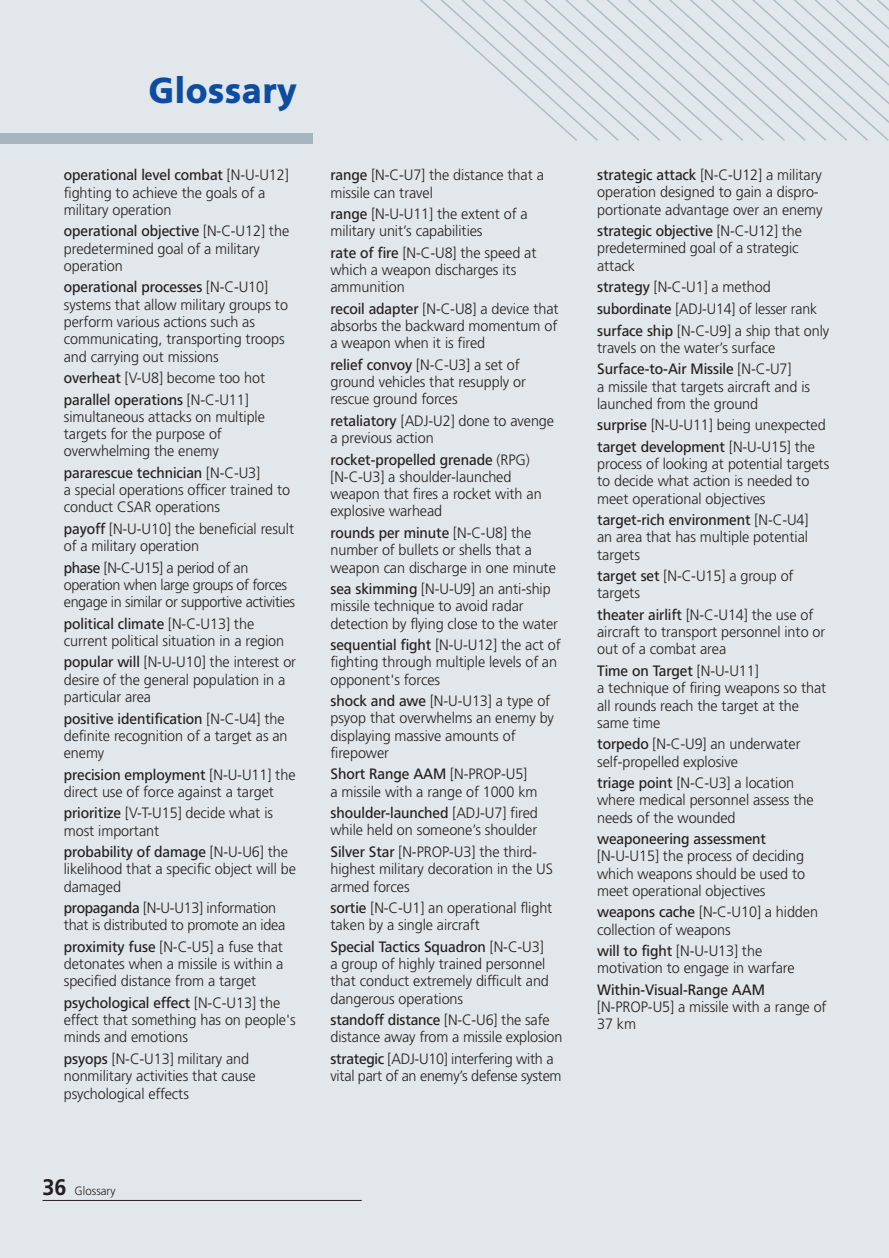
<style>
.page{position:relative;width:889px;height:1258px;background:#fff}
.page>*{position:absolute;margin:0;border:0;box-sizing:border-box;transform-origin:0 0}
.t1{font:900 36px "PF Catalog";color:#0d4da1;scale:.96 1}
.t2{font:300 15px/17.2px "PF Catalog";letter-spacing:-.005em;color:#231f20;scale:.96 1}
.t3{font:300 15px/17.2px "PF Catalog";letter-spacing:-.025em;color:#231f20;scale:.96 1}
.t4{font:15px "PF Catalog";letter-spacing:-.005em;color:#231f20;scale:.96 1}
.t5{font:300 12px "PF Catalog";color:#231f20;scale:.96 1}
.s1{font-weight:400}
.s2{font-weight:700;font-size:22.5px}
</style>
<div class="page">
<div style="left:0;top:0;width:888px;height:1257px;background:#e1e7ea"></div>
<div style="left:0;top:133px;width:313px;height:10px;background:#a7b6be"></div>
<hr style="left:43px;top:1199px;width:318px;height:1px;background:#231f20">
<svg style="left:420px;top:0;width:469px;height:142px"></svg>
<h1 class="t1" style="left:148px;top:69px;width:157px">Glossary</h1>
<p class="t2" style="left:64px;top:167px;width:236px"><span class="s1">operational level combat</span> [N-U-U12] fighting to achieve the goals of a military operation</p>
<p class="t2" style="left:64px;top:223px;width:236px"><span class="s1">operational objective</span> [N-C-U12] the predetermined goal of a military operation</p>
<p class="t2" style="left:64px;top:279px;width:235px"><span class="s1">operational processes</span> [N-C-U10] systems that allow military groups to perform various actions such as communicating, transporting troops and carrying out missions</p>
<p class="t2" style="left:64px;top:367px;width:211px;line-height:21.5px"><span class="s1">overheat</span> [V-U8] become too hot <span class="s1">parallel operations</span> [N-C-U11]</p>
<p class="t2" style="left:64px;top:408px;width:211px">simultaneous attacks on multiple targets for the purpose of overwhelming the enemy</p>
<p class="t2" style="left:64px;top:464px;width:237px"><span class="s1">pararescue technician</span> [N-C-U3]<br>a special operations officer trained to conduct CSAR operations</p>
<p class="t2" style="left:64px;top:520px;width:241px"><span class="s1">payoff</span> [N-U-U10] the beneficial result of a military operation</p>
<p class="t3" style="left:64px;top:559px;width:242px"><span class="s1">phase</span> [N-C-U15] a period of an operation when large groups of forces engage in similar or supportive activities</p>
<p class="t2" style="left:64px;top:615px;width:231px"><span class="s1">political climate</span> [N-C-U13] the current political situation in a region</p>
<p class="t2" style="left:64px;top:653px;width:243px"><span class="s1">popular will</span> [N-U-U10] the interest or desire of the general population in a particular area</p>
<p class="t2" style="left:64px;top:709px;width:234px"><span class="s1">positive identification</span> [N-C-U4] the definite recognition of a target as an enemy</p>
<p class="t2" style="left:64px;top:765px;width:243px"><span class="s1">precision employment</span> [N-U-U11] the direct use of force against a target</p>
<p class="t2" style="left:64px;top:804px;width:219px"><span class="s1">prioritize</span> [V-T-U15] decide what is most important</p>
<p class="t2" style="left:64px;top:843px;width:243px"><span class="s1">probability of damage</span> [N-U-U6] the likelihood that a specific object will be damaged</p>
<p class="t2" style="left:64px;top:899px;width:232px"><span class="s1">propaganda</span> [N-U-U13] information that is distributed to promote an idea</p>
<p class="t2" style="left:64px;top:938px;width:230px;text-align:justify"><span class="s1">proximity fuse</span> [N-C-U5] a fuse that detonates when a missile is within a specified distance from a target</p>
<p class="t2" style="left:64px;top:994px;width:243px"><span class="s1">psychological effect</span> [N-C-U13] the effect that something has on people's minds and emotions</p>
<p class="t2" style="left:64px;top:1050px;width:201px"><span class="s1">psyops</span> [N-C-U13] military and nonmilitary activities that cause psychological effects</p>
<p class="t5" style="left:43px;top:1183px;width:77px"><span class="s2">36</span> Glossary</p>
<p class="t2" style="left:330px;top:167px;width:224px"><span class="s1">range</span> [N-C-U7] the distance that a missile can travel</p>
<p class="t2" style="left:330px;top:205px;width:207px"><span class="s1">range</span> [N-U-U11] the extent of a military unit’s capabilities</p>
<p class="t2" style="left:330px;top:244px;width:216px"><span class="s1">rate of fire</span> [N-C-U8] the speed at which a weapon discharges its ammunition</p>
<p class="t2" style="left:330px;top:300px;width:239px;text-align:justify"><span class="s1">recoil adapter</span> [N-C-U8] a device that absorbs the backward momentum of a weapon when it is fired</p>
<p class="t2" style="left:330px;top:356px;width:205px"><span class="s1">relief convoy</span> [N-C-U3] a set of ground vehicles that resupply or rescue ground forces</p>
<p class="t2" style="left:330px;top:412px;width:234px"><span class="s1">retaliatory</span> [ADJ-U2] done to avenge a previous action</p>
<p class="t2" style="left:330px;top:451px;width:221px"><span class="s1">rocket-propelled grenade</span> (RPG) [N-C-U3] a shoulder-launched weapon that fires a rocket with an explosive warhead</p>
<p class="t2" style="left:330px;top:524px;width:236px"><span class="s1">rounds per minute</span> [N-C-U8] the number of bullets or shells that a weapon can discharge in one minute</p>
<p class="t2" style="left:330px;top:580px;width:238px"><span class="s1">sea skimming</span> [N-U-U9] an anti-ship missile technique to avoid radar detection by flying close to the water</p>
<p class="t2" style="left:330px;top:636px;width:241px"><span class="s1">sequential fight</span> [N-U-U12] the act of fighting through multiple levels of an opponent's forces</p>
<p class="t2" style="left:330px;top:692px;width:234px"><span class="s1">shock and awe</span> [N-U-U13] a type of psyop that overwhelms an enemy by displaying massive amounts of firepower</p>
<p class="t2" style="left:330px;top:765px;width:217px"><span class="s1">Short Range AAM</span> [N-PROP-U5] a missile with a range of 1000 km</p>
<p class="t2" style="left:330px;top:804px;width:217px"><span class="s1">shoulder-launched</span> [ADJ-U7] fired while held on someone’s shoulder</p>
<p class="t2" style="left:330px;top:843px;width:233px"><span class="s1">Silver Star</span> [N-PROP-U3] the third&shy;highest military decoration in the US armed forces</p>
<p class="t2" style="left:330px;top:899px;width:233px"><span class="s1">sortie</span> [N-C-U1] an operational flight taken by a single aircraft</p>
<p class="t2" style="left:330px;top:937px;width:229px"><span class="s1">Special Tactics Squadron</span> [N-C-U3] a group of highly trained personnel that conduct extremely difficult and dangerous operations</p>
<p class="t2" style="left:330px;top:1011px;width:243px"><span class="s1">standoff distance</span> [N-C-U6] the safe distance away from a missile explosion</p>
<p class="t2" style="left:330px;top:1049px;width:242px"><span class="s1">strategic</span> [ADJ-U10] interfering with a vital part of an enemy’s defense system</p>
<p class="t2" style="left:597px;top:166px;width:236px"><span class="s1">strategic attack</span> [N-C-U12] a military operation designed to gain a dispro - portionate advantage over an enemy</p>
<p class="t2" style="left:597px;top:222px;width:215px"><span class="s1">strategic objective</span> [N-C-U12] the pre determined goal of a strategic attack</p>
<p class="t2" style="left:597px;top:276px;width:243px;line-height:21.6px"><span class="s1">strategy</span> [N-C-U1] a method <span class="s1">subordinate</span> [ADJ-U14] of lesser rank <span class="s1">surface ship</span> [N-C-U9] a ship that only</p>
<p class="t2" style="left:597px;top:337px;width:204px;line-height:21.5px">travels on the water’s surface<br><span class="s1">Surface-to-Air Missile</span> [N-C-U7]</p>
<p class="t2" style="left:597px;top:378px;width:223px">a missile that targets aircraft and is launched from the ground</p>
<p class="t2" style="left:597px;top:414px;width:239px;line-height:21.5px"><span class="s1">surprise</span> [N-U-U11] being unexpected <span class="s1">target development</span> [N-U-U15] the</p>
<p class="t2" style="left:597px;top:455px;width:243px">process of looking at potential targets to decide what action is needed to meet operational objectives</p>
<p class="t2" style="left:597px;top:511px;width:222px;text-align:justify"><span class="s1">target-rich environment</span> [N-C-U4] an area that has multiple potential targets</p>
<p class="t2" style="left:597px;top:567px;width:206px"><span class="s1">target set</span> [N-C-U15] a group of targets</p>
<p class="t2" style="left:597px;top:606px;width:239px"><span class="s1">theater airlift</span> [N-C-U14] the use of aircraft to transport personnel into or out of a combat area</p>
<p class="t2" style="left:597px;top:662px;width:240px"><span class="s1">Time on Target</span> [N-U-U11]<br>a technique of firing weapons so that all rounds reach the target at the same time</p>
<p class="t2" style="left:597px;top:735px;width:213px"><span class="s1">torpedo</span> [N-C-U9] an underwater self-propelled explosive</p>
<p class="t2" style="left:597px;top:774px;width:227px"><span class="s1">triage point</span> [N-C-U3] a location where medical personnel assess the needs of the wounded</p>
<p class="t4" style="left:597px;top:830px;width:177px">weaponeering assessment</p>
<p class="t2" style="left:597px;top:847px;width:218px;text-align:justify">[N-U-U15] the process of deciding which weapons should be used to meet operational objectives</p>
<p class="t2" style="left:597px;top:903px;width:231px"><span class="s1">weapons cache</span> [N-C-U10] a hidden collection of weapons</p>
<p class="t2" style="left:597px;top:942px;width:207px"><span class="s1">will to fight</span> [N-U-U13] the motivation to engage in warfare</p>
<p class="t4" style="left:597px;top:980px;width:176px">Within-Visual-Range AAM</p>
<p class="t2" style="left:597px;top:998px;width:240px">[N-PROP-U5] a missile with a range of<br>37 km</p>
</div>
